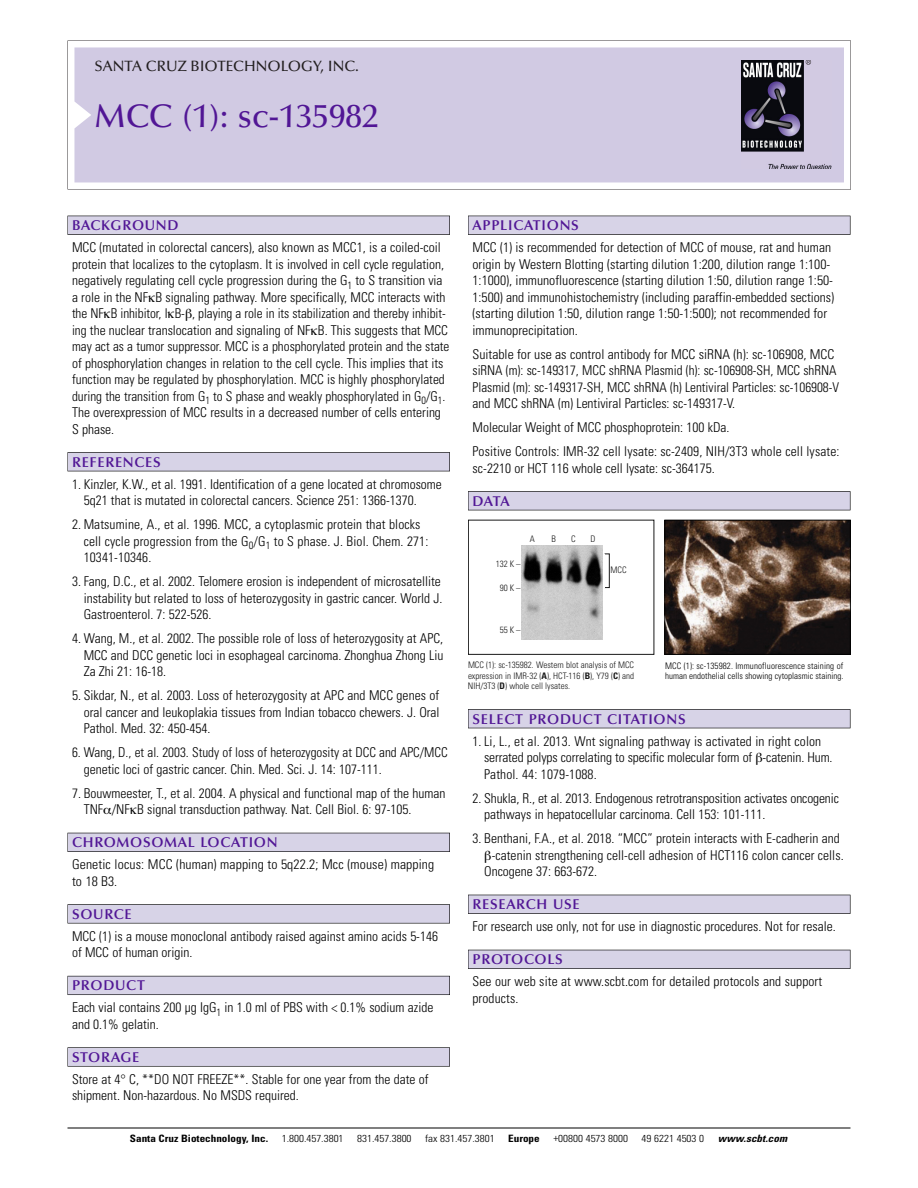
<style>
.page{position:relative;width:918px;height:1188px;background:#fff}
.page>*{position:absolute;margin:0;border:0;box-sizing:border-box;transform-origin:0 0}
.t1{font:500 33px "Optima";color:#511695}
.t2{font:500 15px "Optima";color:#231f20}
.t3{font:600 14.25px "Optima";letter-spacing:.05em;color:#511695}
.t4{font:300 condensed 13.5px/16.5px "Univers";color:#000}
.t5{font:300 condensed 10.2px "Univers";color:#000;scale:1.1 1}
.t6{font:700 condensed 10.2px "Univers";color:#000;scale:1.1 1}
.t7{font:italic 700 condensed 10.2px "Univers";letter-spacing:.005em;color:#000;scale:1.1 1}
.t8{font:9px/10.5px "Univers Condensed Light+TEZGEN";color:#191919;text-align:justify}
.t9{font:300 condensed 9px/10.5px "Univers";color:#000}
.s1{font-family:"Univers Condensed Bold+TIRKYK"}
</style>
<div class="page">
<svg style="left:68px;top:40px;width:783px;height:149px"></svg>
<div style="left:74px;top:47px;width:770px;height:135px;background:#d1cae3"></div>
<img style="left:741px;top:60px;width:90px;height:108px">
<div style="left:68px;top:216px;width:382px;height:19px;background:#525155"></div>
<div style="left:68px;top:216px;width:381px;height:18px;background:#d7d3e7"></div>
<div style="left:68px;top:452px;width:382px;height:19px;background:#525155"></div>
<div style="left:68px;top:453px;width:381px;height:18px;background:#d7d3e7"></div>
<div style="left:68px;top:833px;width:382px;height:19px;background:#525158"></div>
<div style="left:68px;top:833px;width:381px;height:18px;background:#d7d3e7"></div>
<div style="left:68px;top:904px;width:382px;height:19px;background:#575759"></div>
<div style="left:68px;top:905px;width:381px;height:18px;background:#d7d3e7"></div>
<div style="left:68px;top:976px;width:382px;height:19px;background:#5b5a62"></div>
<div style="left:68px;top:976px;width:381px;height:18px;background:#d7d3e7"></div>
<div style="left:68px;top:1047px;width:382px;height:20px;background:#626263"></div>
<div style="left:68px;top:1048px;width:381px;height:18px;background:#d7d3e7"></div>
<div style="left:468px;top:216px;width:382px;height:19px;background:#525155"></div>
<div style="left:468px;top:216px;width:382px;height:18px;background:#d7d3e7"></div>
<div style="left:468px;top:491px;width:382px;height:19px;background:#525155"></div>
<div style="left:468px;top:492px;width:382px;height:18px;background:#d7d3e7"></div>
<div style="left:468px;top:709px;width:382px;height:19px;background:#525156"></div>
<div style="left:468px;top:710px;width:382px;height:18px;background:#d7d3e7"></div>
<div style="left:468px;top:895px;width:382px;height:19px;background:#515055"></div>
<div style="left:468px;top:895px;width:382px;height:18px;background:#d7d3e7"></div>
<div style="left:468px;top:950px;width:382px;height:19px;background:#525158"></div>
<div style="left:468px;top:950px;width:382px;height:18px;background:#d7d3e7"></div>
<hr style="left:68px;top:1128px;width:782px;height:1px;background:#000">
<img style="left:666px;top:522px;width:183px;height:131px">
<div style="left:664px;top:520px;width:187px;height:135px;border:1px solid #000"></div>
<div style="left:468px;top:520px;width:186px;height:135px;border:1px solid #191919"></div>
<img style="left:522px;top:545px;width:81px;height:95px">
<p class="t2" style="left:94px;top:61px;width:266px">SANTA CRUZ BIOTECHNOLOGY, INC.</p>
<h1 class="t1" style="left:94px;top:103px;width:286px">MCC (1): sc-135982</h1>
<p class="t3" style="left:72px;top:219px;width:108px">BACKGROUND</p>
<p class="t4" style="left:72px;top:240px;width:379px">MCC (mutated in colorectal cancers), also known as MCC1, is a coiled-coil protein that localizes to the cytoplasm. It is involved in cell cycle regulation, negatively regulating cell cycle progression during the G<sub>1</sub> to S transition via a role in the NF B signaling pathway. More specifically, MCC interacts with the NF B inhibitor, I B- , playing a role in its stabilization and thereby inhibit&shy;ing the nuclear translocation and signaling of NF B. This suggests that MCC may act as a tumor suppressor. MCC is a phosphorylated protein and the state of phosphorylation changes in relation to the cell cycle. This implies that its function may be regulated by phosphorylation. MCC is highly phosphorylated during the transition from G<sub>1</sub> to S phase and weakly phosphorylated in G<sub>0</sub>/G<sub>1</sub>.<br>The overexpression of MCC results in a decreased number of cells entering S phase.</p>
<p class="t3" style="left:72px;top:456px;width:90px">REFERENCES</p>
<p class="t4" style="left:84px;top:477px;width:360px;text-indent:-12px">1. Kinzler, K.W., et al. 1991. Identification of a gene located at chromosome<br>5q21 that is mutated in colorectal cancers. Science 251: 1366-1370.</p>
<p class="t4" style="left:84px;top:517px;width:346px;text-indent:-12px">2. Matsumine, A., et al. 1996. MCC, a cytoplasmic protein that blocks cell cycle progression from the G<sub>0</sub>/G<sub>1</sub> to S phase. J. Biol. Chem. 271:<br>10341-10346.</p>
<p class="t4" style="left:84px;top:574px;width:360px;text-align:justify;text-indent:-12px">3. Fang, D.C., et al. 2002. Telomere erosion is independent of microsatellite instability but related to loss of heterozygosity in gastric cancer. World J.<br>Gastroenterol. 7: 522-526.</p>
<p class="t4" style="left:84px;top:631px;width:361px;text-align:justify;text-indent:-12px">4. Wang, M., et al. 2002. The possible role of loss of heterozygosity at APC, MCC and DCC genetic loci in esophageal carcinoma. Zhonghua Zhong Liu Za Zhi 21: 16-18.</p>
<p class="t4" style="left:84px;top:688px;width:357px;text-align:justify;text-indent:-12px">5. Sikdar, N., et al. 2003. Loss of heterozygosity at APC and MCC genes of oral cancer and leukoplakia tissues from Indian tobacco chewers. J. Oral Pathol. Med. 32: 450-454.</p>
<p class="t4" style="left:84px;top:745px;width:366px;text-indent:-12px">6. Wang, D., et al. 2003. Study of loss of heterozygosity at DCC and APC/MCC genetic loci of gastric cancer. Chin. Med. Sci. J. 14: 107-111.</p>
<p class="t4" style="left:84px;top:786px;width:363px;text-indent:-12px">7. Bouwmeester, T., et al. 2004. A physical and functional map of the human<br>TNF /NF B signal transduction pathway. Nat. Cell Biol. 6: 97-105.</p>
<p class="t3" style="left:72px;top:837px;width:207px">CHROMOSOMAL LOCATION</p>
<p class="t4" style="left:72px;top:857px;width:364px">Genetic locus: MCC (human) mapping to 5q22.2; Mcc (mouse) mapping to 18 B3.</p>
<p class="t3" style="left:72px;top:908px;width:61px">SOURCE</p>
<p class="t4" style="left:72px;top:929px;width:368px">MCC (1) is a mouse monoclonal antibody raised against amino acids 5-146 of MCC of human origin.</p>
<p class="t3" style="left:72px;top:980px;width:74px">PRODUCT</p>
<p class="t4" style="left:72px;top:1000px;width:363px">Each vial contains 200 µg IgG<sub>1</sub> in 1.0 ml of PBS with &lt; 0.1% sodium azide and 0.1% gelatin.</p>
<p class="t3" style="left:72px;top:1051px;width:69px">STORAGE</p>
<p class="t4" style="left:72px;top:1072px;width:358px">Store at 4° C, **DO NOT FREEZE**. Stable for one year from the date of shipment. Non-hazardous. No MSDS required.</p>
<p class="t3" style="left:473px;top:219px;width:108px">APPLICATIONS</p>
<p class="t4" style="left:473px;top:240px;width:363px">MCC (1) is recommended for detection of MCC of mouse, rat and human origin by Western Blotting (starting dilution 1:200, dilution range 1:100- 1:1000), immunofluorescence (starting dilution 1:50, dilution range 1:50- 1:500) and immunohistochemistry (including paraffin-embedded sections) (starting dilution 1:50, dilution range 1:50-1:500); not recommended for immunoprecipitation.</p>
<p class="t4" style="left:473px;top:347px;width:368px">Suitable for use as control antibody for MCC siRNA (h): sc-106908, MCC siRNA (m): sc-149317, MCC shRNA Plasmid (h): sc-106908-SH, MCC shRNA Plasmid (m): sc-149317-SH, MCC shRNA (h) Lentiviral Particles: sc-106908-V and MCC shRNA (m) Lentiviral Particles: sc-149317-V.</p>
<p class="t4" style="left:473px;top:416px;width:368px;line-height:24px">Molecular Weight of MCC phosphoprotein: 100 kDa.<br>Positive Controls: IMR-32 cell lysate: sc-2409, NIH/3T3 whole cell lysate:</p>
<p class="t4" style="left:473px;top:461px;width:244px">sc-2210 or HCT 116 whole cell lysate: sc-364175.</p>
<p class="t3" style="left:473px;top:495px;width:39px">DATA</p>
<p class="t8" style="left:496px;top:559px;width:26px">132 K –</p>
<p class="t8" style="left:500px;top:583px;width:22px">90K–</p>
<p class="t8" style="left:500px;top:625px;width:22px">55K–</p>
<p class="t8" style="left:530px;top:534px;width:7px">A</p>
<p class="t8" style="left:552px;top:534px;width:6px">B</p>
<p class="t8" style="left:571px;top:534px;width:6px">C</p>
<p class="t8" style="left:591px;top:534px;width:7px">D</p>
<p class="t8" style="left:611px;top:565px;width:17px">MCC</p>
<p class="t8" style="left:468px;top:661px;width:168px">MCC (1): sc-135982. Western blot analysis of MCC expression in IMR-32 (<span class="s1">A</span>), HCT-116 (<span class="s1">B</span>), Y79 (<span class="s1">C</span>) and NIH/3T3 (<span class="s1">D</span>) whole cell lysates.</p>
<p class="t9" style="left:665px;top:661px;width:180px">MCC (1): sc-135982. Immunofluorescence staining of human endothelial cells showing cytoplasmic staining.</p>
<p class="t3" style="left:473px;top:713px;width:215px">SELECT PRODUCT CITATIONS</p>
<p class="t4" style="left:484px;top:734px;width:350px;text-indent:-12px">1. Li, L., et al. 2013. Wnt signaling pathway is activated in right colon serrated polyps correlating to specific molecular form of -catenin. Hum.<br>Pathol. 44: 1079-1088.</p>
<p class="t4" style="left:484px;top:791px;width:356px;text-indent:-12px">2. Shukla, R., et al. 2013. Endogenous retrotransposition activates oncogenic pathways in hepatocellular carcinoma. Cell 153: 101-111.</p>
<p class="t4" style="left:473px;top:831px;width:369px">3. Benthani, F.A., et al. 2018. “MCC” protein interacts with E-cadherin and</p>
<p class="t4" style="left:492px;top:848px;width:353px">-catenin strengthening cell-cell adhesion of HCT116 colon cancer cells.</p>
<p class="t4" style="left:484px;top:864px;width:114px">Oncogene 37: 663-672.</p>
<p class="t3" style="left:473px;top:899px;width:109px">RESEARCH USE</p>
<p class="t4" style="left:473px;top:919px;width:365px">For research use only, not for use in diagnostic procedures. Not for resale.</p>
<p class="t3" style="left:473px;top:954px;width:92px">PROTOCOLS</p>
<p class="t4" style="left:473px;top:974px;width:351px">See our web site at www.scbt.com for detailed protocols and support products.</p>
<p class="t6" style="left:130px;top:1135px;width:127px">Santa Cruz Biotechnology, Inc.</p>
<p class="t5" style="left:282px;top:1135px;width:58px">1.800.457.3801</p>
<p class="t5" style="left:357px;top:1135px;width:51px">831.457.3800</p>
<p class="t5" style="left:425px;top:1135px;width:65px">fax 831.457.3801</p>
<p class="t6" style="left:508px;top:1135px;width:30px">Europe</p>
<p class="t5" style="left:553px;top:1135px;width:69px">+00800 4573 8000</p>
<p class="t5" style="left:642px;top:1135px;width:58px">49 6221 4503 0</p>
<p class="t7" style="left:718px;top:1135px;width:64px">www.scbt.com</p>
</div>
